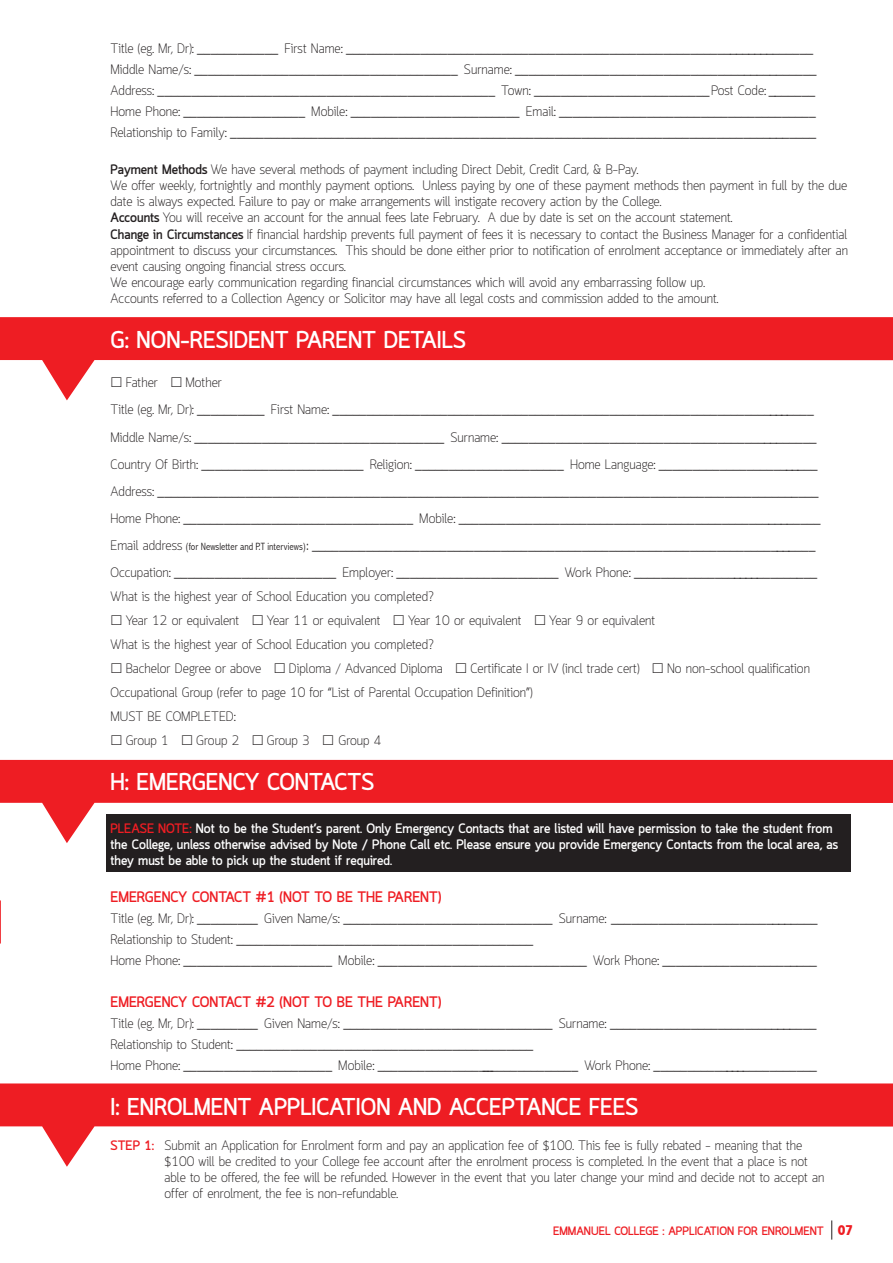
<style>
.page{position:relative;width:893px;height:1263px;background:#fff}
.page>*{position:absolute;margin:0;border:0;box-sizing:border-box;transform-origin:0 0}
.t1{font:700 24px "Quark";color:#fff}
.t2{font:700 15px "Quark";color:#ee1d23}
.t3{font:300 condensed 13.5px/21px "Abadi";color:#231f20}
.t4{font:300 13.5px/16.2px "Quark";color:#231f20}
.t5{font:700 13.5px/16.2px "Quark";color:#fff}
.t6{font:700 12px "Quark";color:#ee1d23}
.s1{font-family:"Quark";font-stretch:normal}
.s2{font-weight:700}
.s3{font-size:10.5px}
.s4{color:#ee1d23}
.s5{font-weight:700;color:#ee1d23}
.s6{font-family:"Abadi";font-weight:800;font-stretch:condensed;font-size:15px}
</style>
<div class="page">
<svg style="left:831px;top:1220px;width:1px;height:19px"></svg>
<div style="left:106px;top:814px;width:744px;height:58px;background:#231f20"></div>
<svg style="left:0;top:900px;width:1px;height:44px"></svg>
<svg style="left:0;top:317px;width:893px;height:83px;fill:#ee1d23"></svg>
<svg style="left:0;top:760px;width:893px;height:83px;fill:#ee1d23"></svg>
<svg style="left:0;top:1083px;width:893px;height:84px;fill:#ee1d23"></svg>
<svg style="left:112px;top:378px;width:9px;height:9px"></svg>
<svg style="left:171px;top:378px;width:10px;height:9px"></svg>
<p class="t3" style="left:111px;top:38px;width:704px"><span class="s1">Title (eg. Mr, Dr):</span> ____________ <span class="s1">First Name:</span> ______________________________________________________________________</p>
<p class="t3" style="left:111px;top:59px;width:707px"><span class="s1">Middle Name/s:</span> _______________________________________ <span class="s1">Surname:</span> _____________________________________________</p>
<p class="t3" style="left:111px;top:80px;width:706px"><span class="s1">Address:</span> __________________________________________________ <span class="s1">Town:</span> __________________________ <span class="s1">Post Code:</span> _______</p>
<p class="t3" style="left:111px;top:101px;width:707px"><span class="s1">Home Phone:</span> __________________ <span class="s1">Mobile:</span> _________________________ <span class="s1">Email:</span> ______________________________________</p>
<p class="t3" style="left:111px;top:122px;width:707px"><span class="s1">Relationship to Family:</span> _______________________________________________________________________________________</p>
<p class="t4" style="left:111px;top:162px;width:529px"><span class="s2">Payment Methods</span> We have several methods of payment including Direct Debit, Credit Card, &amp; B-Pay.</p>
<p class="t4" style="left:111px;top:178px;width:738px">We offer weekly, fortnightly and monthly payment options. Unless paying by one of these payment methods then payment in full by the due date is always expected. Failure to pay or make arrangements will instigate recovery action by the College.</p>
<p class="t4" style="left:111px;top:211px;width:623px"><span class="s2">Accounts</span> You will receive an account for the annual fees late February. A due by date is set on the account statement.</p>
<p class="t4" style="left:111px;top:227px;width:739px"><span class="s2">Change in Circumstances</span> If financial hardship prevents full payment of fees it is necessary to contact the Business Manager for a confidential appointment to discuss your circumstances. This should be done either prior to notification of enrolment acceptance or immediately after an event causing ongoing financial stress occurs.<br>We encourage early communication regarding financial circumstances which will avoid any embarrassing follow up.<br>Accounts referred to a Collection Agency or Solicitor may have all legal costs and commission added to the amount.</p>
<p class="t1" style="left:111px;top:326px;width:357px">G: NON-RESIDENT PARENT DETAILS</p>
<p class="t4" style="left:126px;top:376px;width:34px">Father</p>
<p class="t4" style="left:185px;top:376px;width:38px">Mother</p>
<p class="t3" style="left:111px;top:399px;width:705px"><span class="s1">Title (eg. Mr, Dr):</span> __________ <span class="s1">First Name:</span> ________________________________________________________________________</p>
<p class="t3" style="left:111px;top:426px;width:707px"><span class="s1">Middle Name/s:</span> _____________________________________ <span class="s1">Surname:</span> _______________________________________________</p>
<p class="t3" style="left:111px;top:453px;width:709px"><span class="s1">Country Of Birth:</span> ________________________ <span class="s1">Religion:</span> ______________________ <span class="s1">Home Language:</span> ________________________</p>
<p class="t3" style="left:111px;top:477px;width:712px;line-height:27px"><span class="s1">Address:</span> __________________________________________________________________________________________________<br><span class="s1">Home Phone:</span> __________________________________ <span class="s1">Mobile:</span> ______________________________________________________</p>
<p class="t3" style="left:111px;top:534px;width:706px"><span class="s1">Email address</span> <span class="s3">(for Newsletter and P.T interviews)</span>: ___________________________________________________________________________</p>
<p class="t3" style="left:111px;top:561px;width:708px"><span class="s1">Occupation:</span> ________________________ <span class="s1">Employer:</span> ________________________ <span class="s1">Work Phone:</span> ____________________________</p>
<p class="t4" style="left:111px;top:589px;width:325px">What is the highest year of School Education you completed?</p>
<p class="t4" style="left:126px;top:613px;width:115px">Year 12 or equivalent</p>
<p class="t4" style="left:267px;top:613px;width:115px">Year 11 or equivalent</p>
<p class="t4" style="left:408px;top:613px;width:115px">Year 10 or equivalent</p>
<p class="t4" style="left:549px;top:613px;width:108px">Year 9 or equivalent</p>
<p class="t4" style="left:111px;top:637px;width:325px">What is the highest year of School Education you completed?</p>
<p class="t4" style="left:126px;top:661px;width:137px">Bachelor Degree or above</p>
<p class="t4" style="left:289px;top:661px;width:156px">Diploma / Advanced Diploma</p>
<p class="t4" style="left:470px;top:661px;width:171px">Certificate I or IV (incl trade cert)</p>
<p class="t4" style="left:667px;top:661px;width:144px">No non-school qualification</p>
<p class="t4" style="left:111px;top:685px;width:424px">Occupational Group (refer to page 10 for “List of Parental Occupation Definition”)</p>
<p class="t4" style="left:111px;top:709px;width:127px">MUST BE COMPLETED:</p>
<p class="t4" style="left:126px;top:733px;width:45px">Group 1</p>
<p class="t4" style="left:196px;top:733px;width:45px">Group 2</p>
<p class="t4" style="left:267px;top:733px;width:45px">Group 3</p>
<p class="t4" style="left:338px;top:733px;width:45px">Group 4</p>
<p class="t1" style="left:111px;top:767px;width:265px">H: EMERGENCY CONTACTS</p>
<p class="t5" style="left:111px;top:821px;width:729px"><span class="s4">PLEASE NOTE:</span> Not to be the Student’s parent. Only Emergency Contacts that are listed will have permission to take the student from the College, unless otherwise advised by Note / Phone Call etc. Please ensure you provide Emergency Contacts from the local area, as they must be able to pick up the student if required.</p>
<p class="t2" style="left:111px;top:888px;width:332px">EMERGENCY CONTACT #1 (NOT TO BE THE PARENT)</p>
<p class="t3" style="left:111px;top:908px;width:709px"><span class="s1">Title (eg. Mr, Dr):</span> _________ <span class="s1">Given Name/s:</span> _______________________________ <span class="s1">Surname:</span> _______________________________<br><span class="s1">Relationship to Student:</span> ____________________________________________<br><span class="s1">Home Phone:</span> ______________________ <span class="s1">Mobile:</span> _______________________________ <span class="s1">Work Phone:</span> _______________________</p>
<p class="t2" style="left:111px;top:993px;width:332px">EMERGENCY CONTACT #2 (NOT TO BE THE PARENT)</p>
<p class="t3" style="left:111px;top:1013px;width:708px"><span class="s1">Title (eg. Mr, Dr):</span> _________ <span class="s1">Given Name/s:</span> _______________________________ <span class="s1">Surname:</span> _______________________________<br><span class="s1">Relationship to Student:</span> ____________________________________________<br><span class="s1">Home Phone:</span> ______________________ <span class="s1">Mobile:</span> _______________________________ <span class="s1">Work Phone:</span> _________________________</p>
<p class="t1" style="left:111px;top:1093px;width:529px">I: ENROLMENT APPLICATION AND ACCEPTANCE FEES</p>
<p class="t4" style="left:165px;top:1138px;width:661px;text-indent:-54px"><span class="s5">STEP 1:</span> Submit an Application for Enrolment form and pay an application fee of $100. This fee is fully rebated - meaning that the $100 will be credited to your College fee account after the enrolment process is completed. In the event that a place is not able to be offered, the fee will be refunded. However in the event that you later change your mind and decide not to accept an offer of enrolment, the fee is non-refundable.</p>
<p class="t6" style="left:553px;top:1224px;width:302px">EMMANUEL COLLEGE : APPLICATION FOR ENROLMENT <span class="s6">07</span></p>
</div>
